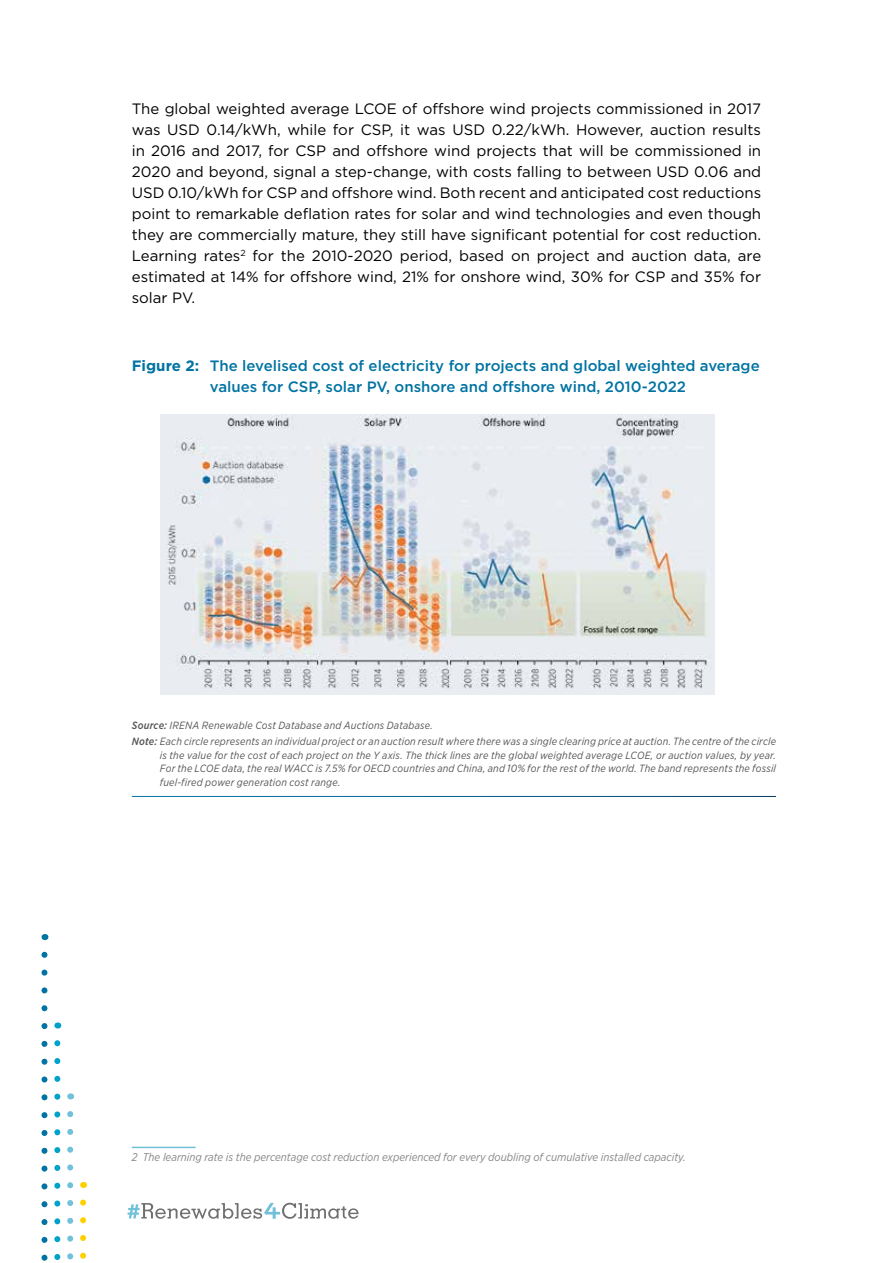
<style>
.page{position:relative;width:893px;height:1263px;background:#fff}
.page>*{position:absolute;margin:0;border:0;box-sizing:border-box;transform-origin:0 0}
.t1{font:15px/21px "Gotham";color:#000;text-align:justify}
.t2{font:500 15px/21px "Gotham";color:#0073a2;text-align:center}
.t3{font:italic 11.25px "Gotham Narrow";color:#878787}
.t4{font:italic 10.5px/13.5px "Gotham Narrow";letter-spacing:.015em;color:#575756}
.s1{font-weight:700}
.s2{font-weight:500}
</style>
<div class="page">
<svg style="left:41px;top:955px;width:6px;height:306px"></svg>
<svg style="left:54px;top:1043px;width:6px;height:217px"></svg>
<svg style="left:67px;top:1114px;width:6px;height:146px"></svg>
<svg style="left:80px;top:1202px;width:6px;height:57px"></svg>
<svg style="left:128px;top:1203px;width:231px;height:16px"></svg>
<hr style="left:132px;top:1147px;width:64px;height:1px;background:#71c1db">
<img style="left:160px;top:414px;width:554px;height:280px">
<p class="t1" style="left:132px;top:98px;width:631px">The global weighted average LCOE of offshore wind projects commissioned in 2017 was USD 0.14/kWh, while for CSP, it was USD 0.22/kWh. However, auction results in 2016 and 2017, for CSP and offshore wind projects that will be commissioned in 2020 and beyond, signal a step-change, with costs falling to between USD 0.06 and USD 0.10/kWh for CSP and offshore wind. Both recent and anticipated cost reductions point to remarkable deflation rates for solar and wind technologies and even though they are commercially mature, they still have significant potential for cost reduction.<br>Learning rates<sup>2</sup> for the 2010-2020 period, based on project and auction data, are estimated at 14% for offshore wind, 21% for onshore wind, 30% for CSP and 35% for solar PV.</p>
<p class="t2" style="left:132px;top:355px;width:629px"><span class="s1">Figure 2:</span> The levelised cost of electricity for projects and global weighted average values for CSP, solar PV, onshore and offshore wind, 2010-2022</p>
<p class="t4" style="left:132px;top:716px;width:646px;line-height:16.5px"><span class="s2">Source:</span> IRENA Renewable Cost Database and Auctions Database.<br><span class="s2">Note:</span> Each circle represents an individual project or an auction result where there was a single clearing price at auction. The centre of the circle</p>
<p class="t4" style="left:160px;top:748px;width:618px;text-align:justify">is the value for the cost of each project on the Y axis. The thick lines are the global weighted average LCOE, or auction values, by year.<br>For the LCOE data, the real WACC is 7.5% for OECD countries and China, and 10% for the rest of the world. The band represents the fossil fuel-fired power generation cost range.</p>
<p class="t3" style="left:132px;top:1150px;width:555px">2 The learning rate is the percentage cost reduction experienced for every doubling of cumulative installed capacity.</p>
</div>
